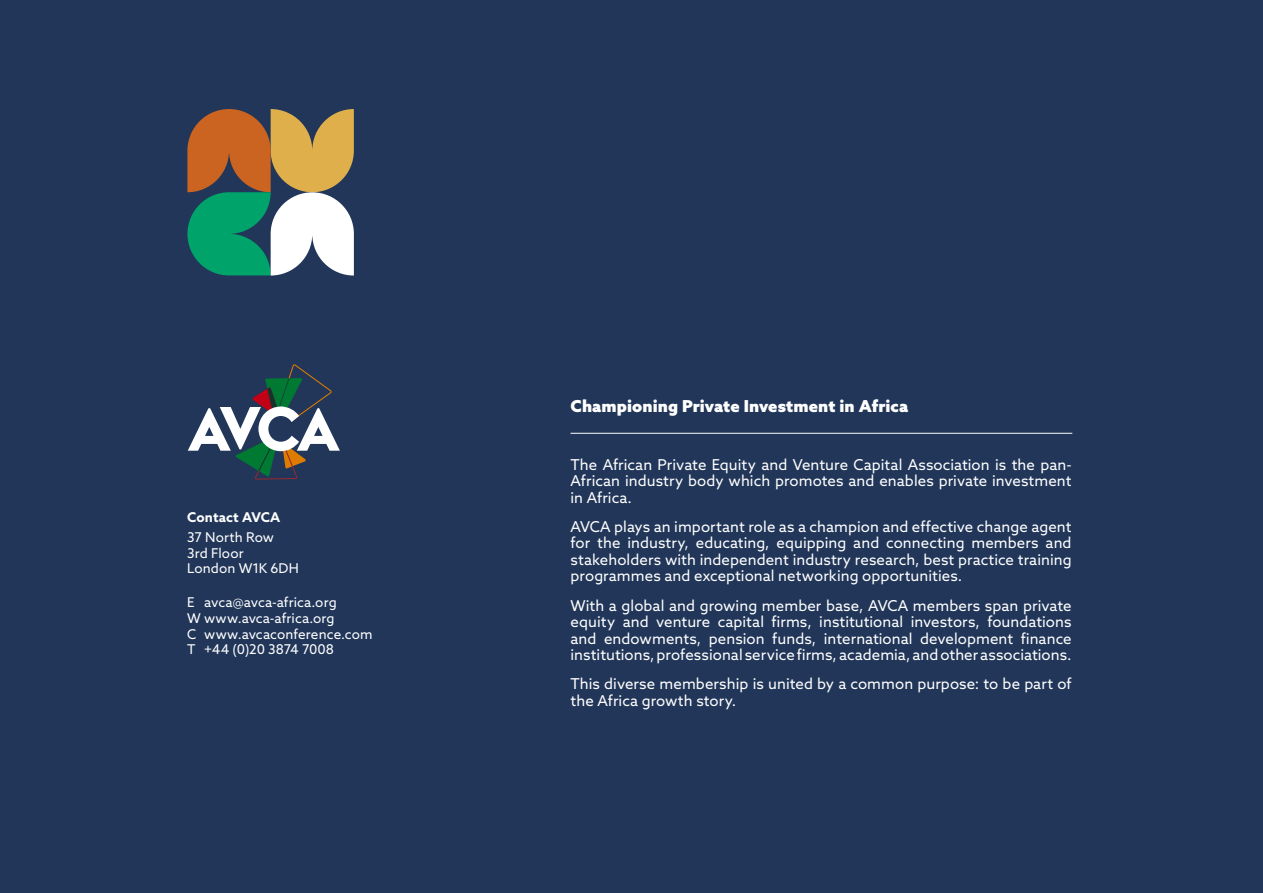
<style>
.page{position:relative;width:1263px;height:893px;background:#213659}
.page>*{position:absolute;margin:0;border:0;box-sizing:border-box;transform-origin:0 0}
.t1{font:900 16.5px "Azo Sans";letter-spacing:.005em;color:#fff}
.t2{font:15px/16.5px "Azo Sans";letter-spacing:.005em;color:#fff;text-align:justify}
.t3{font:13.5px "Azo Sans";letter-spacing:.005em;color:#fff}
.t4{font:700 13.5px "Azo Sans";letter-spacing:.01em;color:#fff}
</style>
<div class="page">
<svg style="left:187px;top:109px;width:167px;height:167px"></svg>
<svg style="left:188px;top:364px;width:152px;height:116px"></svg>
<hr style="left:570px;top:433px;width:502px;height:1px;background:#fff">
<p class="t4" style="left:187px;top:508px;width:95px">Contact AVCA</p>
<p class="t3" style="left:187px;top:528px;width:88px">37 North Row</p>
<p class="t3" style="left:187px;top:544px;width:58px">3rd Floor</p>
<p class="t3" style="left:187px;top:560px;width:113px">London W1K 6DH</p>
<p class="t3" style="left:187px;top:594px;width:151px">E avca@avca-africa.org</p>
<p class="t3" style="left:187px;top:609px;width:149px">W www.avca-africa.org</p>
<p class="t3" style="left:187px;top:625px;width:187px">C www.avcaconference.com</p>
<p class="t3" style="left:187px;top:641px;width:149px">T +44 (0)20 3874 7008</p>
<p class="t1" style="left:570px;top:395px;width:339px">Championing Private Investment in Africa</p>
<p class="t2" style="left:570px;top:456px;width:503px">The African Private Equity and Venture Capital Association is the pan-African industry body which promotes and enables private investment in Africa.</p>
<p class="t2" style="left:570px;top:518px;width:503px">AVCA plays an important role as a champion and effective change agent for the industry, educating, equipping and connecting members and stakeholders with independent industry research, best practice training programmes and exceptional networking opportunities.</p>
<p class="t2" style="left:570px;top:597px;width:503px">With a global and growing member base, AVCA members span private equity and venture capital firms, institutional investors, foundations and endowments, pension funds, international development finance institutions, professional service firms, academia, and other associations.</p>
<p class="t2" style="left:570px;top:676px;width:503px">This diverse membership is united by a common purpose: to be part of the Africa growth story.</p>
</div>
